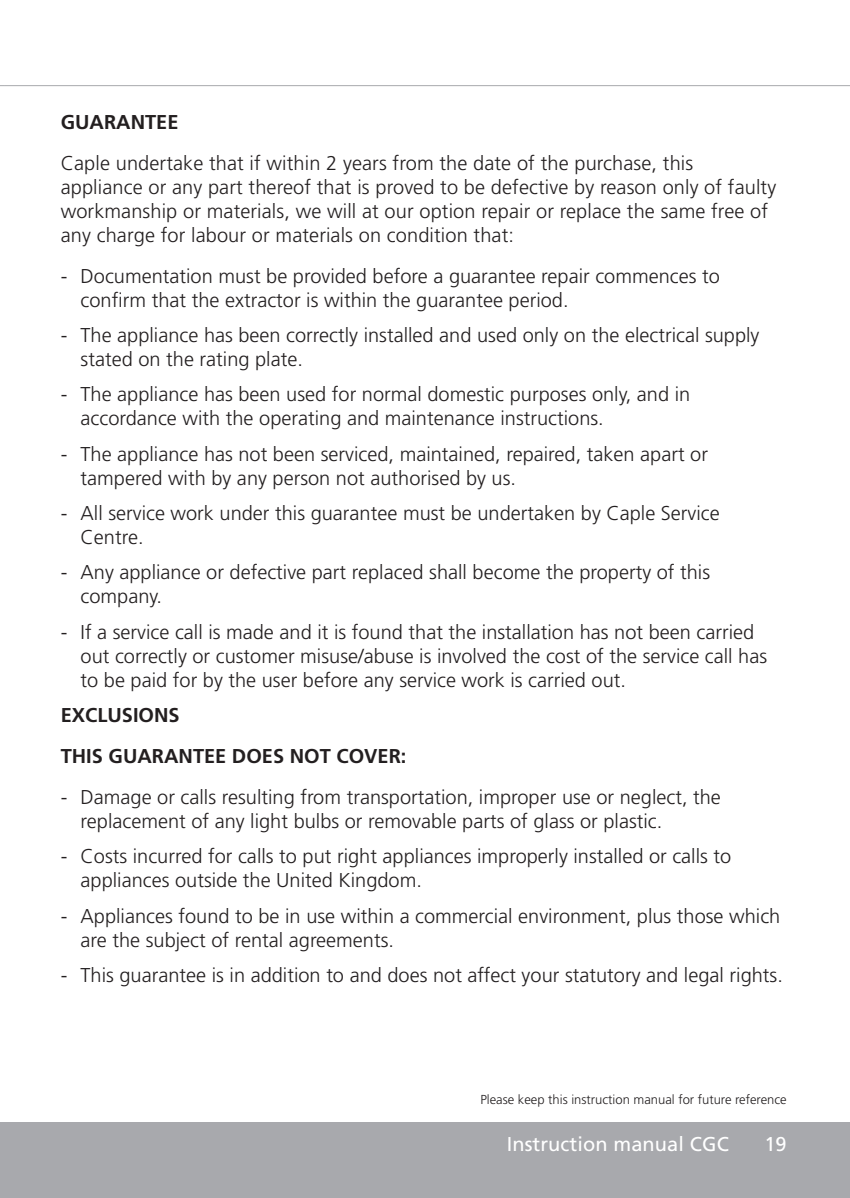
<style>
.page{position:relative;width:850px;height:1198px;background:#fff}
.page>*{position:absolute;margin:0;border:0;box-sizing:border-box;transform-origin:0 0}
.t1{font:300 20px/24px "Frutiger";color:#231f20}
.t2{font:700 20px/41px "Frutiger";color:#231f20}
.t3{font:20px "Frutiger";letter-spacing:.005em;color:#fff}
.t4{font:300 13px "Frutiger";color:#231f20}
</style>
<div class="page">
<div style="left:4px;top:1123px;width:846px;height:75px;background:#a8a9ad"></div>
<hr style="left:0;top:1123px;width:4px;height:75px;background:#a8a9ad">
<hr style="left:4px;top:85px;width:846px;height:1px;background:#a8a9ad">
<p class="t2" style="left:61px;top:103px;width:119px">GUARANTEE</p>
<p class="t1" style="left:61px;top:152px;width:717px">Caple undertake that if within 2 years from the date of the purchase, this appliance or any part thereof that is proved to be defective by reason only of faulty workmanship or materials, we will at our option repair or replace the same free of any charge for labour or materials on condition that:</p>
<p class="t1" style="left:81px;top:265px;width:641px;text-indent:-20px">- Documentation must be provided before a guarantee repair commences to confirm that the extractor is within the guarantee period.</p>
<p class="t1" style="left:81px;top:324px;width:680px;text-indent:-20px">- The appliance has been correctly installed and used only on the electrical supply stated on the rating plate.</p>
<p class="t1" style="left:81px;top:384px;width:611px;text-indent:-20px">- The appliance has been used for normal domestic purposes only, and in accordance with the operating and maintenance instructions.</p>
<p class="t1" style="left:81px;top:443px;width:629px;text-indent:-20px">- The appliance has not been serviced, maintained, repaired, taken apart or tampered with by any person not authorised by us.</p>
<p class="t1" style="left:81px;top:502px;width:640px;text-indent:-20px">- All service work under this guarantee must be undertaken by Caple Service<br>Centre.</p>
<p class="t1" style="left:81px;top:562px;width:631px;text-indent:-20px">- Any appliance or defective part replaced shall become the property of this company.</p>
<p class="t1" style="left:81px;top:621px;width:688px;text-indent:-20px">- If a service call is made and it is found that the installation has not been carried out correctly or customer misuse/abuse is involved the cost of the service call has to be paid for by the user before any service work is carried out.</p>
<p class="t2" style="left:61px;top:696px;width:347px">EXCLUSIONS<br>THIS GUARANTEE DOES NOT COVER:</p>
<p class="t1" style="left:81px;top:786px;width:642px;text-indent:-20px">- Damage or calls resulting from transportation, improper use or neglect, the replacement of any light bulbs or removable parts of glass or plastic.</p>
<p class="t1" style="left:81px;top:846px;width:652px;text-indent:-20px">- Costs incurred for calls to put right appliances improperly installed or calls to appliances outside the United Kingdom.</p>
<p class="t1" style="left:81px;top:905px;width:701px;text-indent:-20px">- Appliances found to be in use within a commercial environment, plus those which are the subject of rental agreements.</p>
<p class="t1" style="left:61px;top:964px;width:723px">- This guarantee is in addition to and does not affect your statutory and legal rights.</p>
<p class="t4" style="left:480px;top:1094px;width:308px">Please keep this instruction manual for future reference</p>
<p class="t3" style="left:764px;top:1135px;width:24px">19</p>
<p class="t3" style="left:506px;top:1135px;width:224px">Instruction manual CGC</p>
</div>
